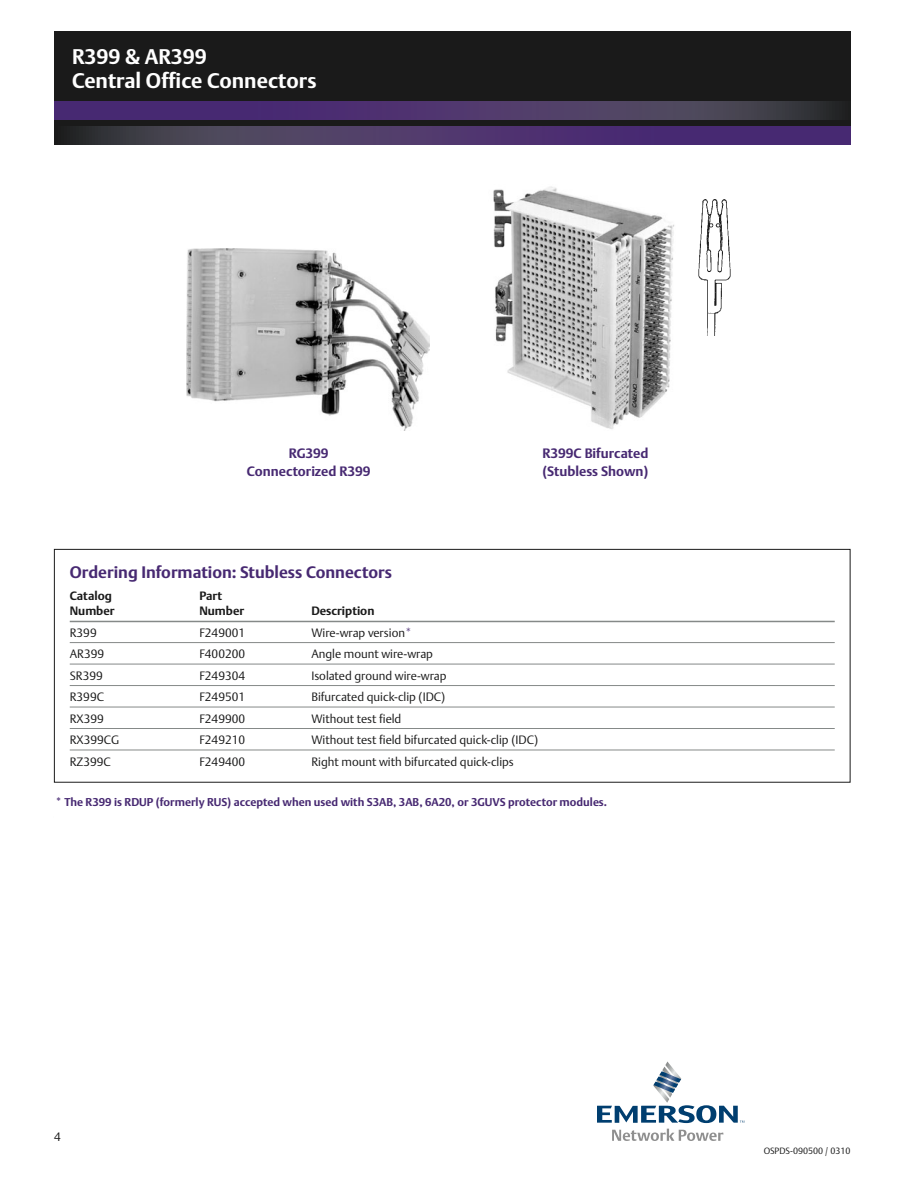
<style>
.page{position:relative;width:918px;height:1188px;background:#fff}
.page>*{position:absolute;margin:0;border:0;box-sizing:border-box;transform-origin:0 0}
.t1{font:700 21px/24px "DTL Argo T";color:#fff}
.t2{font:700 16.5px "DTL Argo T";color:#472972}
.t3{font:700 13.5px/18px "DTL Argo T";color:#472972}
.t4{font:12px "DTL Argo T Light";color:#1a1a1a}
.t5{font:700 12px "DTL Argo T";color:#1a1a1a}
.t6{font:700 11.25px "DTL Argo T";color:#472972}
.t7{font:9px "DTL Argo T Light";color:#1a1a1a}
.s1{color:#472972}
</style>
<div class="page">
<div style="left:54px;top:32px;width:796px;height:95px;background:#1a1a1a"></div>
<svg style="left:54px;top:126px;width:796px;height:19px;background:#483564"></svg>
<svg style="left:54px;top:101px;width:785px;height:19px;background:#493566"></svg>
<svg style="left:597px;top:1061px;width:147px;height:62px"></svg>
<svg style="left:612px;top:1129px;width:111px;height:12px"></svg>
<img style="left:698px;top:199px;width:33px;height:136px">
<img style="left:186px;top:249px;width:243px;height:182px">
<img style="left:493px;top:186px;width:181px;height:243px">
<hr style="left:70px;top:621px;width:765px;height:1px;background:#858988">
<hr style="left:70px;top:642px;width:765px;height:1px;background:#858988">
<hr style="left:70px;top:664px;width:765px;height:1px;background:#858988">
<hr style="left:70px;top:685px;width:765px;height:1px;background:#858988">
<hr style="left:70px;top:707px;width:765px;height:1px;background:#858988">
<hr style="left:70px;top:728px;width:765px;height:1px;background:#858988">
<hr style="left:70px;top:750px;width:765px;height:1px;background:#858988">
<div style="left:54px;top:549px;width:796px;height:234px;border:1px solid #1a1a1a"></div>
<h1 class="t1" style="left:72px;top:45px;width:246px">R399 &amp; AR399<br>Central Office Connectors</h1>
<p class="t3" style="left:247px;top:444px;width:125px;text-align:center">RG399<br>Connectorized R399</p>
<p class="t3" style="left:542px;top:444px;width:108px">R399C Bifurcated (Stubless Shown)</p>
<h2 class="t2" style="left:70px;top:562px;width:324px">Ordering Information: Stubless Connectors</h2>
<p class="t5" style="left:70px;top:589px;width:44px">Catalog</p>
<p class="t5" style="left:199px;top:589px;width:24px">Part</p>
<p class="t5" style="left:70px;top:604px;width:46px">Number</p>
<p class="t5" style="left:199px;top:604px;width:46px">Number</p>
<p class="t5" style="left:311px;top:604px;width:65px">Description</p>
<p class="t4" style="left:70px;top:625px;width:28px">R399</p>
<p class="t4" style="left:199px;top:625px;width:47px">F249001</p>
<p class="t4" style="left:311px;top:625px;width:102px">Wire-wrap version<span class="s1">*</span></p>
<p class="t4" style="left:70px;top:647px;width:36px">AR399</p>
<p class="t4" style="left:199px;top:647px;width:47px">F400200</p>
<p class="t4" style="left:311px;top:647px;width:123px">Angle mount wire-wrap</p>
<p class="t4" style="left:70px;top:668px;width:35px">SR399</p>
<p class="t4" style="left:199px;top:668px;width:47px">F249304</p>
<p class="t4" style="left:311px;top:668px;width:137px">Isolated ground wire-wrap</p>
<p class="t4" style="left:70px;top:690px;width:36px">R399C</p>
<p class="t4" style="left:199px;top:690px;width:47px">F249501</p>
<p class="t4" style="left:311px;top:690px;width:135px">Bifurcated quick-clip (IDC)</p>
<p class="t4" style="left:70px;top:711px;width:36px">RX399</p>
<p class="t4" style="left:199px;top:711px;width:47px">F249900</p>
<p class="t4" style="left:311px;top:711px;width:92px">Without test field</p>
<p class="t4" style="left:70px;top:733px;width:51px">RX399CG</p>
<p class="t4" style="left:199px;top:733px;width:47px">F249210</p>
<p class="t4" style="left:311px;top:733px;width:228px">Without test field bifurcated quick-clip (IDC)</p>
<p class="t4" style="left:70px;top:754px;width:43px">RZ399C</p>
<p class="t4" style="left:199px;top:754px;width:47px">F249400</p>
<p class="t4" style="left:311px;top:754px;width:204px">Right mount with bifurcated quick-clips</p>
<p class="t6" style="left:56px;top:795px;width:553px">* The R399 is RDUP (formerly RUS) accepted when used with S3AB, 3AB, 6A20, or 3GUVS protector modules.</p>
<p class="t4" style="left:54px;top:1129px;width:8px">4</p>
<p class="t7" style="left:764px;top:1145px;width:88px">OSPDS-090500 / 0310</p>
</div>
